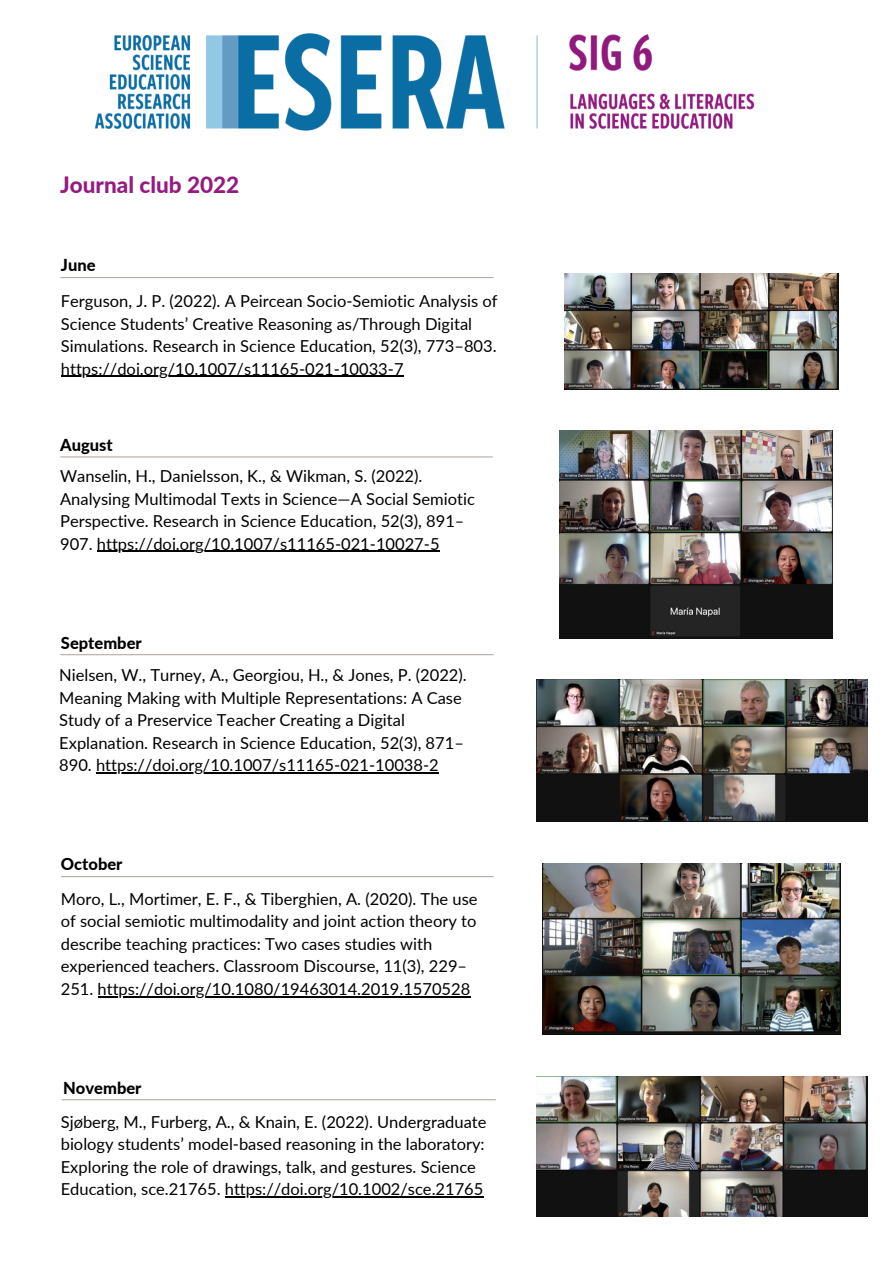
<style>
.page{position:relative;width:894px;height:1264px;background:#fff}
.page>*{position:absolute;margin:0;border:0;box-sizing:border-box;transform-origin:0 0}
.t1{font:800 22.5px "Lato";color:#951b81}
.t2{font:16.5px/22.5px "Lato";color:#000}
.t3{font:800 16.5px "Lato";color:#000}
</style>
<div class="page">
<img style="left:95px;top:33px;width:660px;height:98px">
<img style="left:559px;top:430px;width:272px;height:208px">
<img style="left:536px;top:680px;width:331px;height:141px">
<img style="left:542px;top:863px;width:298px;height:171px">
<img style="left:536px;top:1076px;width:330px;height:140px">
<hr style="left:61px;top:456px;width:431px;height:1px;background:#b2ada8">
<hr style="left:97px;top:551px;width:342px;height:1px;background:#000">
<hr style="left:61px;top:654px;width:432px;height:1px;background:#b2ada8">
<hr style="left:96px;top:772px;width:342px;height:1px;background:#000">
<hr style="left:61px;top:876px;width:432px;height:1px;background:#b2ada8">
<hr style="left:98px;top:995px;width:372px;height:2px;background:#000">
<hr style="left:62px;top:1099px;width:433px;height:1px;background:#b2ada8">
<hr style="left:225px;top:1196px;width:258px;height:1px;background:#000">
<img style="left:564px;top:273px;width:274px;height:116px">
<hr style="left:61px;top:277px;width:432px;height:1px;background:#b2ada8">
<hr style="left:61px;top:375px;width:342px;height:2px;background:#000">
<h1 class="t1" style="left:60px;top:171px;width:181px">Journal club 2022</h1>
<h2 class="t3" style="left:61px;top:254px;width:36px">June</h2>
<p class="t2" style="left:61px;top:289px;width:438px">Ferguson, J. P. (2022). A Peircean Socio-Semiotic Analysis of<br>Science Students’ Creative Reasoning as/Through Digital<br>Simulations. Research in Science Education, 52(3), 773–803.</p>
<p class="t2" style="left:61px;top:357px;width:344px">https://doi.org/10.1007/s11165-021-10033-7</p>
<h2 class="t3" style="left:60px;top:435px;width:54px">August</h2>
<p class="t2" style="left:60px;top:464px;width:416px">Wanselin, H., Danielsson, K., &amp; Wikman, S. (2022).<br>Analysing Multimodal Texts in Science—A Social Semiotic Perspective. Research in Science Education, 52(3), 891– 907. https://doi.org/10.1007/s11165-021-10027-5</p>
<h2 class="t3" style="left:61px;top:632px;width:82px">September</h2>
<p class="t2" style="left:59px;top:663px;width:409px">Nielsen, W., Turney, A., Georgiou, H., &amp; Jones, P. (2022).<br>Meaning Making with Multiple Representations: A Case Study of a Preservice Teacher Creating a Digital Explanation. Research in Science Education, 52(3), 871– 890. https://doi.org/10.1007/s11165-021-10038-2</p>
<h2 class="t3" style="left:61px;top:854px;width:63px">October</h2>
<p class="t2" style="left:61px;top:887px;width:418px">Moro, L., Mortimer, E. F., &amp; Tiberghien, A. (2020). The use of social semiotic multimodality and joint action theory to describe teaching practices: Two cases studies with experienced teachers. Classroom Discourse, 11(3), 229– 251. https://doi.org/10.1080/19463014.2019.1570528</p>
<h2 class="t3" style="left:63px;top:1077px;width:80px">November</h2>
<p class="t2" style="left:61px;top:1110px;width:427px">Sjøberg, M., Furberg, A., &amp; Knain, E. (2022). Undergraduate biology students’ model-based reasoning in the laboratory:<br>Exploring the role of drawings, talk, and gestures. Science Education, sce.21765. https://doi.org/10.1002/sce.21765</p>
</div>
